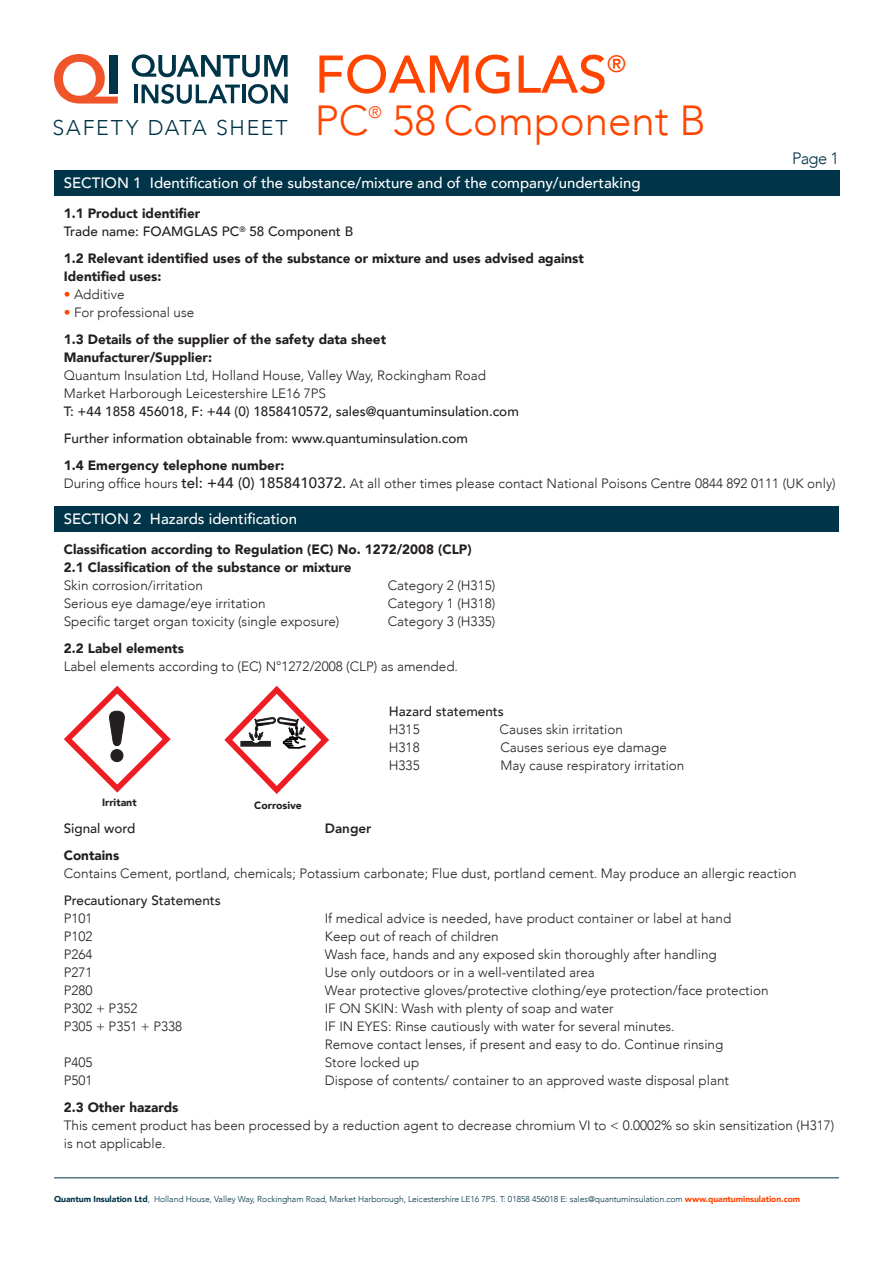
<style>
.page{position:relative;width:893px;height:1263px;background:#fff}
.page>*{position:absolute;margin:0;border:0;box-sizing:border-box;transform-origin:0 0}
.t1{font:500 52.5px "Avenir";color:#ff4500}
.t2{font:300 42px "Avenir";color:#ff4500}
.t3{font:500 23.55px "Avenir";color:#ff4500}
.t4{font:300 21.3px "Avenir";letter-spacing:.08em;color:#003448}
.t5{font:300 16.65px "Avenir";color:#ff4500}
.t6{font:300 16.5px "Avenir";color:#003448}
.t7{font:500 15px "Avenir";color:#fff}
.t8{font:300 13.5px "Avenir";color:#231f20}
.t9{font:900 13.5px "Avenir";color:#231f20}
.t10{font:500 13.5px/18px "Avenir";color:#231f20}
.t11{font:800 13.5px "Avenir";color:#231f20}
.t12{font:900 10.5px "Avenir";color:#231f20}
.t13{font:300 8.55px "Avenir";letter-spacing:-.005em;color:#003448}
.s1{font-weight:900}
.s2{color:#ff4500}
.s3{font-weight:300}
.s4{font-weight:500;font-size:15px}
.s5{font-weight:900;color:#ff4500}
</style>
<div class="page">
<hr style="left:54px;top:1177px;width:785px;height:1px;background:#003448">
<svg style="left:132px;top:54px;width:156px;height:23px"></svg>
<hr style="left:134px;top:85px;width:4px;height:18px;background:#003448">
<svg style="left:142px;top:84px;width:98px;height:20px"></svg>
<hr style="left:242px;top:85px;width:3px;height:18px;background:#003448">
<svg style="left:248px;top:84px;width:40px;height:20px"></svg>
<svg style="left:54px;top:54px;width:64px;height:50px"></svg>
<div style="left:109px;top:55px;width:9px;height:39px;background:#003448"></div>
<div style="left:54px;top:170px;width:785px;height:26px;background:#003448"></div>
<div style="left:54px;top:506px;width:785px;height:25px;background:#003448"></div>
<svg style="left:64px;top:685px;width:107px;height:108px"></svg>
<div style="left:111px;top:749px;width:12px;height:13px;background:#231f20;border-radius:50%"></div>
<div style="left:111px;top:749px;width:12px;height:13px;border:1px solid #231f20;border-radius:50%"></div>
<svg style="left:224px;top:685px;width:105px;height:109px"></svg>
<h1 class="t1" style="left:315px;top:29px;width:294px">FOAMGLAS</h1>
<h3 class="t3" style="left:607px;top:43px;width:20px">®</h3>
<h2 class="t2" style="left:315px;top:95px;width:55px">PC</h2>
<p class="t5" style="left:368px;top:102px;width:15px">®</p>
<h2 class="t2" style="left:393px;top:95px;width:315px">58 Component B</h2>
<p class="t7" style="left:64px;top:170px;width:578px">SECTION 1 Identification of the substance/mixture and of the company/undertaking</p>
<p class="t10" style="left:64px;top:204px;width:291px"><span class="s1">1.1 Product identifier<br></span>Trade name: FOAMGLAS PC<sup>®</sup> 58 Component B</p>
<p class="t9" style="left:64px;top:247px;width:522px">1.2 Relevant identified uses of the substance or mixture and uses advised against</p>
<p class="t9" style="left:64px;top:265px;width:99px">Identified uses:</p>
<p class="t8" style="left:64px;top:287px;width:62px"><span class="s2">•</span> Additive</p>
<p class="t8" style="left:64px;top:305px;width:132px"><span class="s2">•</span> For professional use</p>
<p class="t9" style="left:64px;top:328px;width:324px">1.3 Details of the supplier of the safety data sheet</p>
<p class="t9" style="left:64px;top:346px;width:150px">Manufacturer/Supplier:</p>
<p class="t8" style="left:64px;top:368px;width:424px">Quantum Insulation Ltd, Holland House, Valley Way, Rockingham Road</p>
<p class="t10" style="left:64px;top:384px;width:457px"><span class="s3">Market Harborough Leicestershire LE16 7PS<br></span>T: +44 1858 456018, F: +44 (0) 1858410572, sales@quantuminsulation.com</p>
<p class="t10" style="left:64px;top:429px;width:406px">Further information obtainable from: www.quantuminsulation.com</p>
<p class="t9" style="left:64px;top:454px;width:222px">1.4 Emergency telephone number:</p>
<p class="t8" style="left:64px;top:476px;width:773px">During office hours <span class="s4">tel: +44 (0) 1858410372.</span> At all other times please contact National Poisons Centre 0844 892 0111 (UK only)</p>
<p class="t7" style="left:64px;top:506px;width:235px">SECTION 2 Hazards identification</p>
<p class="t9" style="left:64px;top:538px;width:409px">Classification according to Regulation (EC) No. 1272/2008 (CLP)</p>
<p class="t9" style="left:64px;top:556px;width:289px">2.1 Classification of the substance or mixture</p>
<p class="t8" style="left:64px;top:578px;width:141px">Skin corrosion/irritation</p>
<p class="t8" style="left:388px;top:578px;width:109px">Category 2 (H315)</p>
<p class="t8" style="left:64px;top:596px;width:203px">Serious eye damage/eye irritation</p>
<p class="t8" style="left:388px;top:596px;width:109px">Category 1 (H318)</p>
<p class="t8" style="left:64px;top:614px;width:277px">Specific target organ toxicity (single exposure)</p>
<p class="t8" style="left:388px;top:614px;width:109px">Category 3 (H335)</p>
<p class="t9" style="left:64px;top:637px;width:122px">2.2 Label elements</p>
<p class="t8" style="left:64px;top:659px;width:396px">Label elements according to (EC) N°1272/2008 (CLP) as amended.</p>
<h3 class="t4" style="left:53px;top:115px;width:237px">SAFETY DATA SHEET</h3>
<p class="t6" style="left:792px;top:148px;width:48px">Page 1</p>
<p class="t10" style="left:389px;top:702px;width:117px">Hazard statements<br><span class="s3">H315</span></p>
<p class="t8" style="left:500px;top:722px;width:125px">Causes skin irritation</p>
<p class="t8" style="left:389px;top:740px;width:32px">H318</p>
<p class="t8" style="left:500px;top:740px;width:168px">Causes serious eye damage</p>
<p class="t8" style="left:389px;top:758px;width:32px">H335</p>
<p class="t8" style="left:500px;top:758px;width:186px">May cause respiratory irritation</p>
<p class="t12" style="left:102px;top:794px;width:36px">Irritant</p>
<p class="t10" style="left:64px;top:819px;width:73px">Signal word</p>
<p class="t11" style="left:325px;top:818px;width:48px">Danger</p>
<p class="t9" style="left:64px;top:844px;width:57px">Contains</p>
<p class="t8" style="left:64px;top:866px;width:734px">Contains Cement, portland, chemicals; Potassium carbonate; Flue dust, portland cement. May produce an allergic reaction</p>
<p class="t10" style="left:64px;top:891px;width:159px">Precautionary Statements</p>
<p class="t8" style="left:64px;top:911px;width:30px">P101</p>
<p class="t8" style="left:325px;top:911px;width:408px">If medical advice is needed, have product container or label at hand</p>
<p class="t8" style="left:64px;top:929px;width:30px">P102</p>
<p class="t8" style="left:325px;top:929px;width:175px">Keep out of reach of children</p>
<p class="t8" style="left:64px;top:947px;width:30px">P264</p>
<p class="t8" style="left:325px;top:947px;width:393px">Wash face, hands and any exposed skin thoroughly after handling</p>
<p class="t8" style="left:64px;top:965px;width:30px">P271</p>
<p class="t8" style="left:325px;top:965px;width:272px">Use only outdoors or in a well-ventilated area</p>
<p class="t8" style="left:64px;top:983px;width:30px">P280</p>
<p class="t8" style="left:325px;top:983px;width:445px">Wear protective gloves/protective clothing/eye protection/face protection</p>
<p class="t8" style="left:64px;top:1001px;width:75px">P302 + P352</p>
<p class="t8" style="left:325px;top:1001px;width:290px">IF ON SKIN: Wash with plenty of soap and water</p>
<p class="t8" style="left:64px;top:1019px;width:120px">P305 + P351 + P338</p>
<p class="t8" style="left:325px;top:1019px;width:351px">IF IN EYES: Rinse cautiously with water for several minutes.</p>
<p class="t8" style="left:325px;top:1037px;width:400px">Remove contact lenses, if present and easy to do. Continue rinsing</p>
<p class="t8" style="left:64px;top:1055px;width:30px">P405</p>
<p class="t8" style="left:325px;top:1055px;width:96px">Store locked up</p>
<p class="t8" style="left:64px;top:1073px;width:30px">P501</p>
<p class="t8" style="left:325px;top:1073px;width:406px">Dispose of contents/ container to an approved waste disposal plant</p>
<p class="t9" style="left:64px;top:1096px;width:116px">2.3 Other hazards</p>
<p class="t8" style="left:64px;top:1118px;width:772px">This cement product has been processed by a reduction agent to decrease chromium VI to &lt; 0.0002% so skin sensitization (H317)</p>
<p class="t8" style="left:64px;top:1136px;width:104px">is not applicable.</p>
<p class="t12" style="left:254px;top:796px;width:49px">Corrosive</p>
<p class="t13" style="left:54px;top:1194px;width:748px"><span class="s1">Quantum Insulation Ltd</span>, Holland House, Valley Way, Rockingham Road, Market Harborough, Leicestershire LE16 7PS. T: 01858 456018 E: sales@quantuminsulation.com <span class="s5">www.quantuminsulation.com</span></p>
</div>
